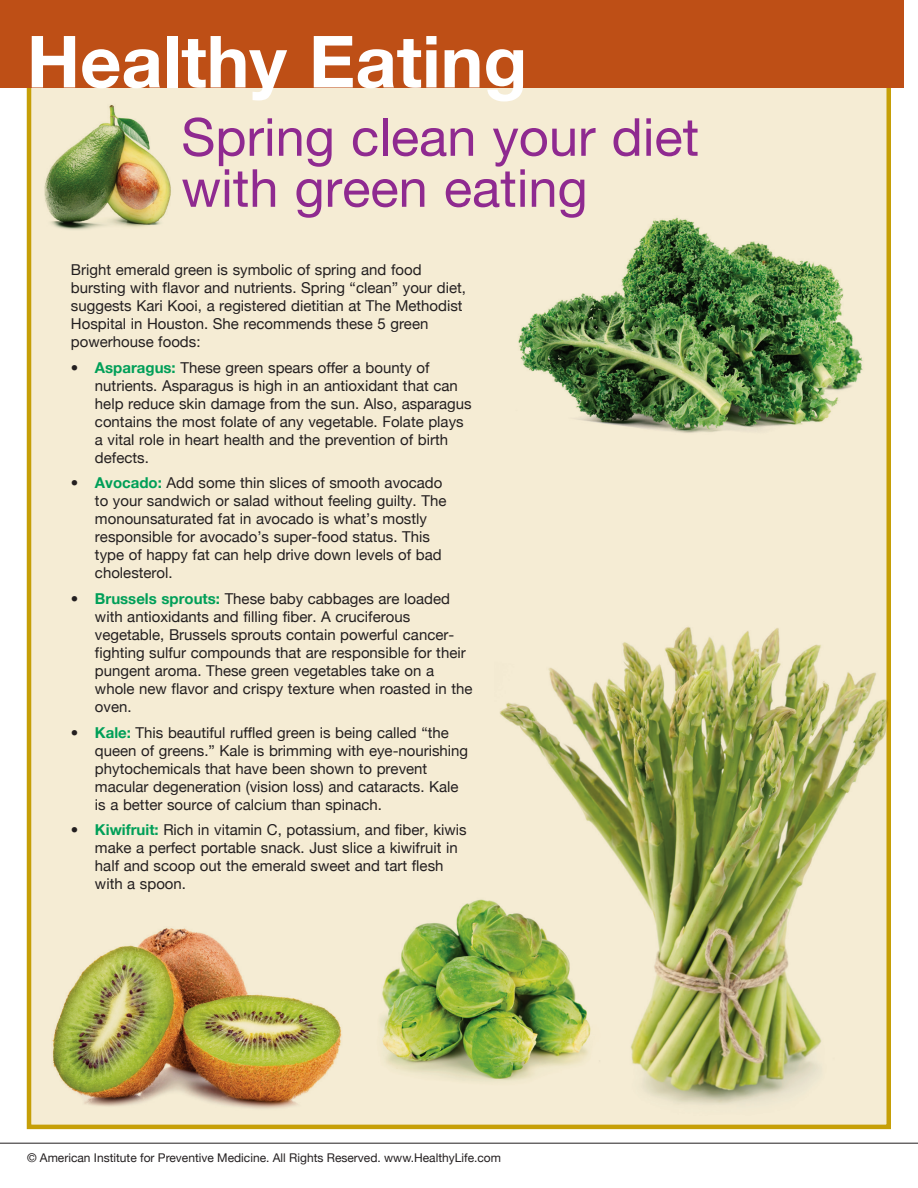
<style>
.page{position:relative;width:918px;height:1188px;background:#fff}
.page>*{position:absolute;margin:0;border:0;box-sizing:border-box;transform-origin:0 0}
.t1{font:700 72px "Helvetica Neue";color:#fff}
.t2{font:52.5px/51px "Helvetica Neue";color:#8f2a90}
.t3{font:15px/18px "Helvetica Neue";color:#231f20}
.t4{font:12px "Helvetica Neue";color:#231f20}
.s1{font-weight:700;color:#009f58}
</style>
<div class="page">
<div style="left:27px;top:71px;width:864px;height:1058px;background:#f5ecd4;border:4px solid #c69f07"></div>
<div style="left:0;top:0;width:904px;height:88px;background:#be4f16"></div>
<img style="left:500px;top:611px;width:391px;height:513px">
<img style="left:381px;top:880px;width:230px;height:217px">
<img style="left:518px;top:217px;width:345px;height:216px">
<img style="left:30px;top:903px;width:330px;height:227px">
<img style="left:44px;top:105px;width:127px;height:125px">
<hr style="left:0;top:0;width:918px;height:1px;background:#e6e7e9">
<hr style="left:0;top:1143px;width:918px;height:1px;background:#231f20">
<p class="t1" style="left:27px;top:17px;width:502px">Healthy Eating</p>
<p class="t2" style="left:181px;top:111px;width:519px">Spring clean your diet with green eating</p>
<p class="t3" style="left:71px;top:261px;width:397px">Bright emerald green is symbolic of spring and food bursting with flavor and nutrients. Spring “clean” your diet, suggests Kari Kooi, a registered dietitian at The Methodist Hospital in Houston. She recommends these 5 green powerhouse foods:</p>
<p class="t3" style="left:95px;top:358px;width:378px;text-indent:-24px">• <span class="s1">Asparagus:</span> These green spears offer a bounty of nutrients. Asparagus is high in an antioxidant that can help reduce skin damage from the sun. Also, asparagus contains the most folate of any vegetable. Folate plays a vital role in heart health and the prevention of birth defects.</p>
<p class="t3" style="left:95px;top:474px;width:353px;text-indent:-24px">• <span class="s1">Avocado:</span> Add some thin slices of smooth avocado to your sandwich or salad without feeling guilty. The monounsaturated fat in avocado is what’s mostly responsible for avocado’s super-food status. This type of happy fat can help drive down levels of bad cholesterol.</p>
<p class="t3" style="left:95px;top:590px;width:379px;text-indent:-24px">• <span class="s1">Brussels sprouts:</span> These baby cabbages are loaded with antioxidants and filling fiber. A cruciferous vegetable, Brussels sprouts contain powerful cancer&shy;fighting sulfur compounds that are responsible for their pungent aroma. These green vegetables take on a whole new flavor and crispy texture when roasted in the oven.</p>
<p class="t3" style="left:95px;top:723px;width:375px;text-indent:-24px">• <span class="s1">Kale:</span> This beautiful ruffled green is being called “the queen of greens.” Kale is brimming with eye-nourishing phytochemicals that have been shown to prevent macular degeneration (vision loss) and cataracts. Kale is a better source of calcium than spinach.</p>
<p class="t3" style="left:95px;top:821px;width:373px;text-indent:-24px">• <span class="s1">Kiwifruit:</span> Rich in vitamin C, potassium, and fiber, kiwis make a perfect portable snack. Just slice a kiwifruit in half and scoop out the emerald sweet and tart flesh with a spoon.</p>
<p class="t4" style="left:27px;top:1150px;width:476px">© American Institute for Preventive Medicine. All Rights Reserved. www.HealthyLife.com</p>
</div>
